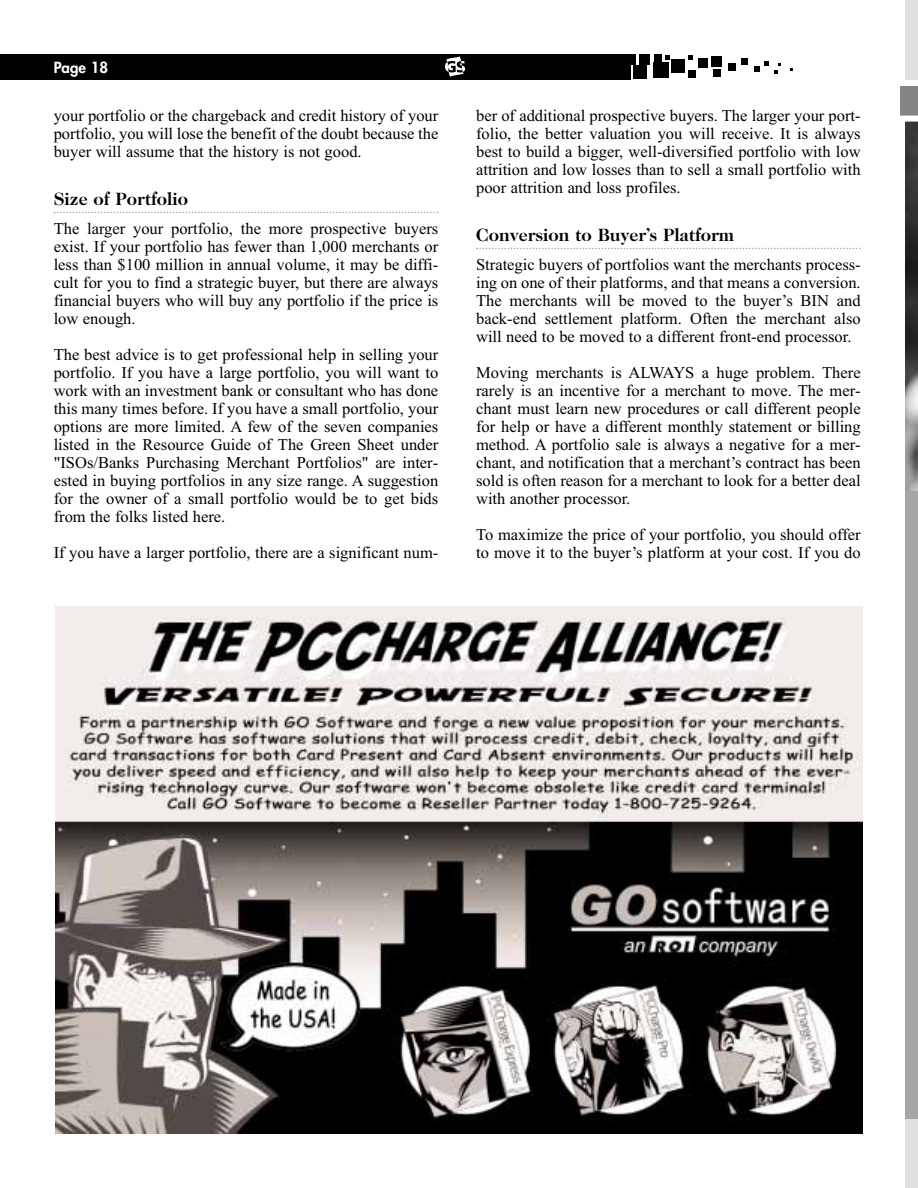
<style>
.page{position:relative;width:918px;height:1188px;background:#fff}
.page>*{position:absolute;margin:0;border:0;box-sizing:border-box;transform-origin:0 0}
.t1{font:700 18px "Caslon Two Twenty Four";color:#000}
.t2{font:16.5px/18px "Times";color:#000;text-align:justify}
.t3{font:800 15px "Futura";color:#fff}
</style>
<div class="page">
<div style="left:0;top:54px;width:631px;height:26px;background:#000"></div>
<svg style="left:445px;top:57px;width:20px;height:20px"></svg>
<div style="left:653px;top:62px;width:15px;height:15px;background:#000"></div>
<div style="left:639px;top:54px;width:11px;height:11px;background:#000"></div>
<div style="left:711px;top:56px;width:11px;height:11px;background:#000"></div>
<div style="left:672px;top:59px;width:13px;height:14px;background:#000"></div>
<div style="left:688px;top:71px;width:8px;height:7px;background:#000"></div>
<div style="left:633px;top:65px;width:14px;height:14px;background:#000"></div>
<div style="left:698px;top:59px;width:9px;height:9px;background:#000"></div>
<div style="left:713px;top:69px;width:7px;height:8px;background:#000"></div>
<div style="left:742px;top:58px;width:6px;height:7px;background:#000"></div>
<div style="left:728px;top:63px;width:8px;height:8px;background:#000"></div>
<div style="left:625px;top:54px;width:11px;height:11px;background:#000"></div>
<div style="left:655px;top:54px;width:7px;height:7px;background:#000"></div>
<svg style="left:688px;top:55px;width:5px;height:5px"></svg>
<svg style="left:754px;top:61px;width:27px;height:13px"></svg>
<svg style="left:665px;top:56px;width:5px;height:4px"></svg>
<div style="left:905px;top:0;width:13px;height:336px;background:#dfdfdf"></div>
<div style="left:905px;top:352px;width:13px;height:831px;background:#a6a6a6"></div>
<img style="left:905px;top:122px;width:13px;height:369px">
<div style="left:905px;top:1119px;width:13px;height:69px;background:#dfdfdf"></div>
<svg style="left:900px;top:80px;width:18px;height:42px"></svg>
<svg style="left:54px;top:212px;width:384px;height:1px"></svg>
<svg style="left:476px;top:248px;width:385px;height:1px"></svg>
<img style="left:55px;top:607px;width:808px;height:527px">
<p class="t3" style="left:54px;top:60px;width:56px">Page 18</p>
<p class="t2" style="left:54px;top:108px;width:386px">your portfolio or the chargeback and credit history of your portfolio, you will lose the benefit of the doubt because the buyer will assume that the history is not good.</p>
<p class="t1" style="left:54px;top:192px;width:136px">Size of Portfolio</p>
<p class="t2" style="left:54px;top:221px;width:386px">The larger your portfolio, the more prospective buyers exist. If your portfolio has fewer than 1,000 merchants or less than $100 million in annual volume, it may be diffi&shy;cult for you to find a strategic buyer, but there are always financial buyers who will buy any portfolio if the price is low enough.</p>
<p class="t2" style="left:54px;top:347px;width:386px">The best advice is to get professional help in selling your portfolio. If you have a large portfolio, you will want to work with an investment bank or consultant who has done this many times before. If you have a small portfolio, your options are more limited. A few of the seven companies listed in the Resource Guide of The Green Sheet under "ISOs/Banks Purchasing Merchant Portfolios" are inter&shy;ested in buying portfolios in any size range. A suggestion for the owner of a small portfolio would be to get bids from the folks listed here.</p>
<p class="t2" style="left:54px;top:545px;width:386px">If you have a larger portfolio, there are a significant num-</p>
<p class="t2" style="left:476px;top:108px;width:386px">ber of additional prospective buyers. The larger your port&shy;folio, the better valuation you will receive. It is always best to build a bigger, well-diversified portfolio with low attrition and low losses than to sell a small portfolio with poor attrition and loss profiles.</p>
<p class="t1" style="left:476px;top:228px;width:259px">Conversion to Buyer’s Platform</p>
<p class="t2" style="left:476px;top:257px;width:386px">Strategic buyers of portfolios want the merchants process&shy;ing on one of their platforms, and that means a conversion.<br>The merchants will be moved to the buyer’s BIN and back-end settlement platform. Often the merchant also will need to be moved to a different front-end processor.</p>
<p class="t2" style="left:476px;top:365px;width:386px">Moving merchants is ALWAYS a huge problem. There rarely is an incentive for a merchant to move. The mer&shy;chant must learn new procedures or call different people for help or have a different monthly statement or billing method. A portfolio sale is always a negative for a mer&shy;chant, and notification that a merchant’s contract has been sold is often reason for a merchant to look for a better deal with another processor.</p>
<p class="t2" style="left:476px;top:527px;width:386px">To maximize the price of your portfolio, you should offer to move it to the buyer’s platform at your cost. If you do</p>
</div>
